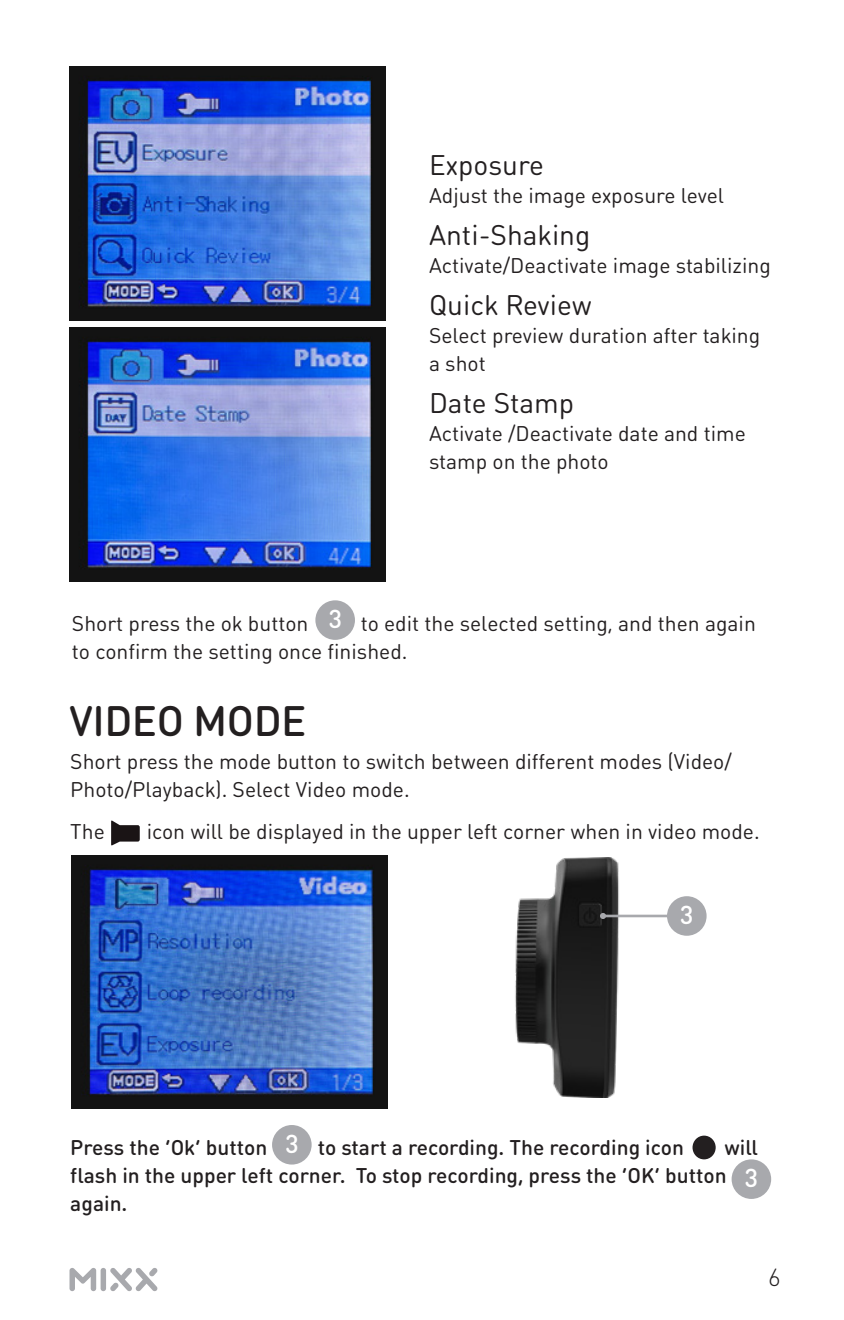
<style>
.page{position:relative;width:844px;height:1320px;background:#fff}
.page>*{position:absolute;margin:0;border:0;box-sizing:border-box;transform-origin:0 0}
.t1{font:500 42px "DIN Round Pro";letter-spacing:-.01em;color:#231f20}
.t2{font:28px "DIN Round Pro";color:#231f20}
.t3{font:500 25.55px "DIN Round Pro";color:#fff}
.t4{font:300 24.5px "DIN Round Pro";color:#231f20}
.t5{font:21px/28px "DIN Round Pro";color:#231f20}
.t6{font:500 21px/28px "DIN Round Pro";color:#231f20}
</style>
<div class="page">
<div style="left:272px;top:1125px;width:39px;height:39px;background:#a8a9ad;border-radius:50%"></div>
<svg style="left:69px;top:1268px;width:89px;height:23px"></svg>
<img style="left:515px;top:857px;width:188px;height:240px">
<div style="left:666px;top:896px;width:40px;height:39px;background:#a8a9ad;border-radius:50%"></div>
<hr style="left:604px;top:914px;width:66px;height:3px;background:#a8a9ad">
<div style="left:599px;top:913px;width:7px;height:6px;background:#a8a9ad;border-radius:50%"></div>
<div style="left:731px;top:1159px;width:40px;height:40px;background:#a8a9ad;border-radius:50%"></div>
<div style="left:315px;top:600px;width:40px;height:40px;background:#a8a9ad;border-radius:50%"></div>
<img style="left:69px;top:66px;width:316px;height:254px">
<img style="left:69px;top:328px;width:316px;height:253px">
<img style="left:72px;top:855px;width:315px;height:253px">
<svg style="left:111px;top:820px;width:29px;height:25px"></svg>
<div style="left:692px;top:1135px;width:23px;height:24px;background:#231f20;border-radius:50%"></div>
<p class="t2" style="left:429px;top:146px;width:116px">Exposure</p>
<p class="t5" style="left:429px;top:180px;width:296px">Adjust the image exposure level</p>
<p class="t2" style="left:429px;top:216px;width:163px">Anti-Shaking</p>
<p class="t5" style="left:429px;top:250px;width:343px">Activate/Deactivate image stabilizing</p>
<p class="t2" style="left:429px;top:286px;width:164px">Quick Review</p>
<p class="t5" style="left:429px;top:320px;width:332px">Select preview duration after taking a shot</p>
<p class="t2" style="left:429px;top:384px;width:147px">Date Stamp</p>
<p class="t5" style="left:429px;top:418px;width:318px">Activate /Deactivate date and time stamp on the photo</p>
<p class="t3" style="left:328px;top:601px;width:15px">3</p>
<p class="t5" style="left:72px;top:609px;width:685px;text-indent:289px">to edit the selected setting, and then again to confirm the setting once finished.</p>
<p class="t5" style="left:72px;top:609px;width:238px">Short press the ok button</p>
<p class="t1" style="left:69px;top:692px;width:238px">VIDEO MODE</p>
<p class="t5" style="left:70px;top:746px;width:663px">Short press the mode button to switch between different modes (Video/<br>Photo/Playback). Select Video mode.</p>
<p class="t5" style="left:70px;top:816px;width:36px">The</p>
<p class="t5" style="left:147px;top:816px;width:614px">icon will be displayed in the upper left corner when in video mode.</p>
<p class="t3" style="left:679px;top:897px;width:15px">3</p>
<p class="t3" style="left:285px;top:1126px;width:15px">3</p>
<p class="t6" style="left:70px;top:1132px;width:198px">Press the ‘Ok’ button</p>
<p class="t6" style="left:318px;top:1132px;width:368px">to start a recording. The recording icon</p>
<p class="t6" style="left:724px;top:1132px;width:35px">will</p>
<p class="t6" style="left:70px;top:1160px;width:657px">flash in the upper left corner. To stop recording, press the ‘OK’ button again.</p>
<p class="t3" style="left:744px;top:1160px;width:15px">3</p>
<p class="t4" style="left:768px;top:1261px;width:14px">6</p>
</div>
